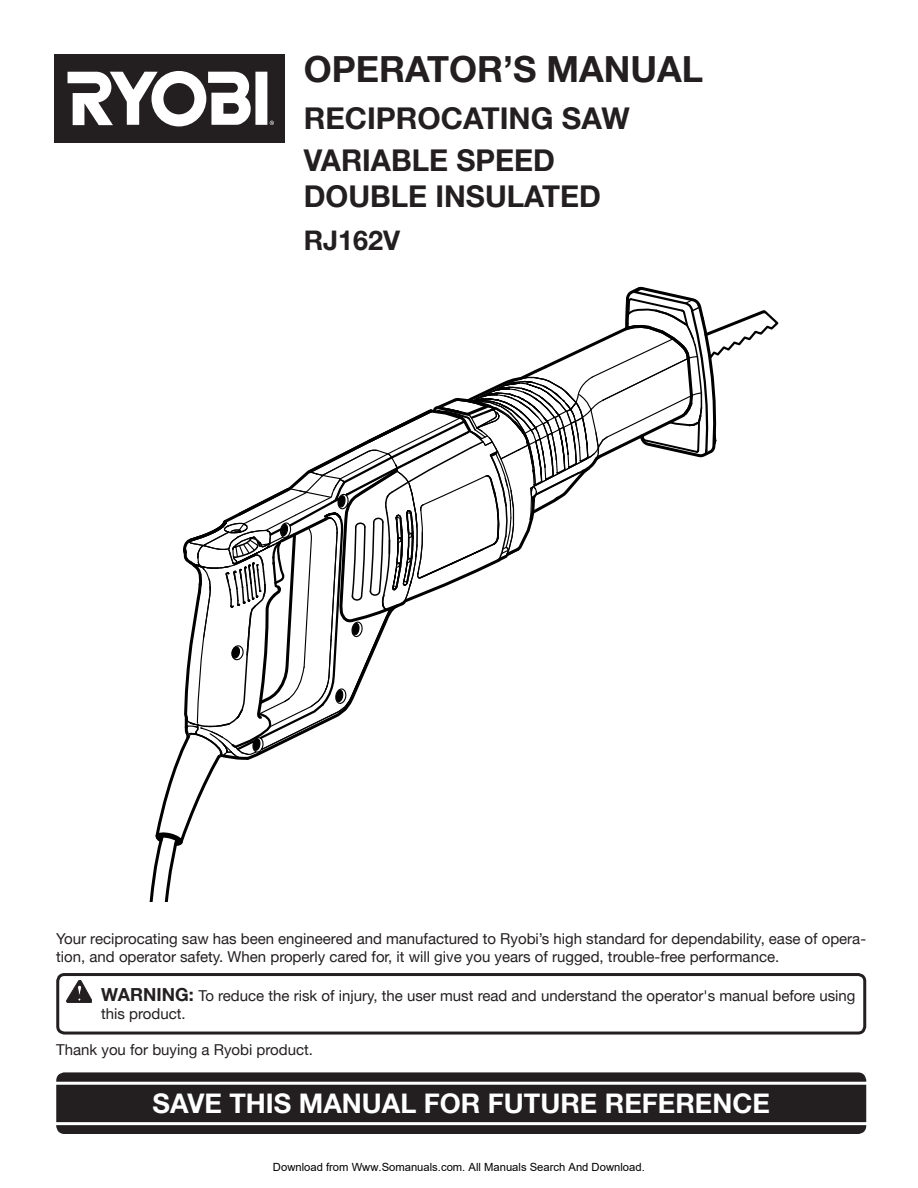
<style>
.page{position:relative;width:918px;height:1188px;background:#fff}
.page>*{position:absolute;margin:0;border:0;box-sizing:border-box;transform-origin:0 0}
.Heading_2{font:700 36px "Helvetica Neue";color:#231f20}
.Heading_2-2{font:700 30px "Helvetica Neue";color:#231f20}
.HEADING{font:700 27px "Helvetica Neue";color:#fff}
.Heading_2-3{font:700 27px "Helvetica Neue";color:#231f20}
.Body_text{font:15px/18px "Helvetica Neue";color:#231f20}
.t1{font:11.25px "Arial";color:#000}
.s1{font-weight:700;font-size:18px}
</style>
<div class="page">
<div style="left:56px;top:1072px;width:811px;height:60px;background:#231f20"></div>
<hr style="left:29px;top:1122px;width:864px;height:3px;background:#fff">
<svg style="left:56px;top:975px;width:811px;height:60px"></svg>
<hr style="left:31px;top:1082px;width:864px;height:3px;background:#fff">
<div style="left:54px;top:54px;width:231px;height:88px;background:#231f20"></div>
<div style="left:255px;top:72px;width:12px;height:53px;background:#fff"></div>
<svg style="left:270px;top:121px;width:4px;height:4px"></svg>
<svg style="left:68px;top:71px;width:183px;height:55px"></svg>
<svg style="left:67px;top:980px;width:25px;height:23px"></svg>
<svg style="left:149px;top:287px;width:629px;height:615px"></svg>
<p class="Heading_2" style="left:304px;top:47px;width:401px">OPERATOR’S MANUAL</p>
<p class="Heading_2-2" style="left:304px;top:99px;width:328px">RECIPROCATING SAW</p>
<p class="Heading_2-2" style="left:304px;top:142px;width:253px">VARIABLE SPEED</p>
<p class="Heading_2-2" style="left:304px;top:178px;width:299px">DOUBLE INSULATED</p>
<p class="Heading_2-3" style="left:304px;top:224px;width:98px">RJ162V</p>
<p class="Body_text" style="left:56px;top:930px;width:811px">Your reciprocating saw has been engineered and manufactured to Ryobi’s high standard for dependability, ease of opera&shy;tion, and operator safety. When properly cared for, it will give you years of rugged, trouble-free performance.</p>
<p class="Body_text" style="left:101px;top:987px;width:756px"><span class="s1">WARNING:</span> To reduce the risk of injury, the user must read and understand the operator's manual before using this product.</p>
<p class="Body_text" style="left:56px;top:1040px;width:258px">Thank you for buying a Ryobi product.</p>
<p class="HEADING" style="left:153px;top:1087px;width:619px">SAVE THIS MANUAL FOR FUTURE REFERENCE</p>
<p class="t1" style="left:273px;top:1160px;width:373px">Download from Www.Somanuals.com. All Manuals Search And Download.</p>
</div>
